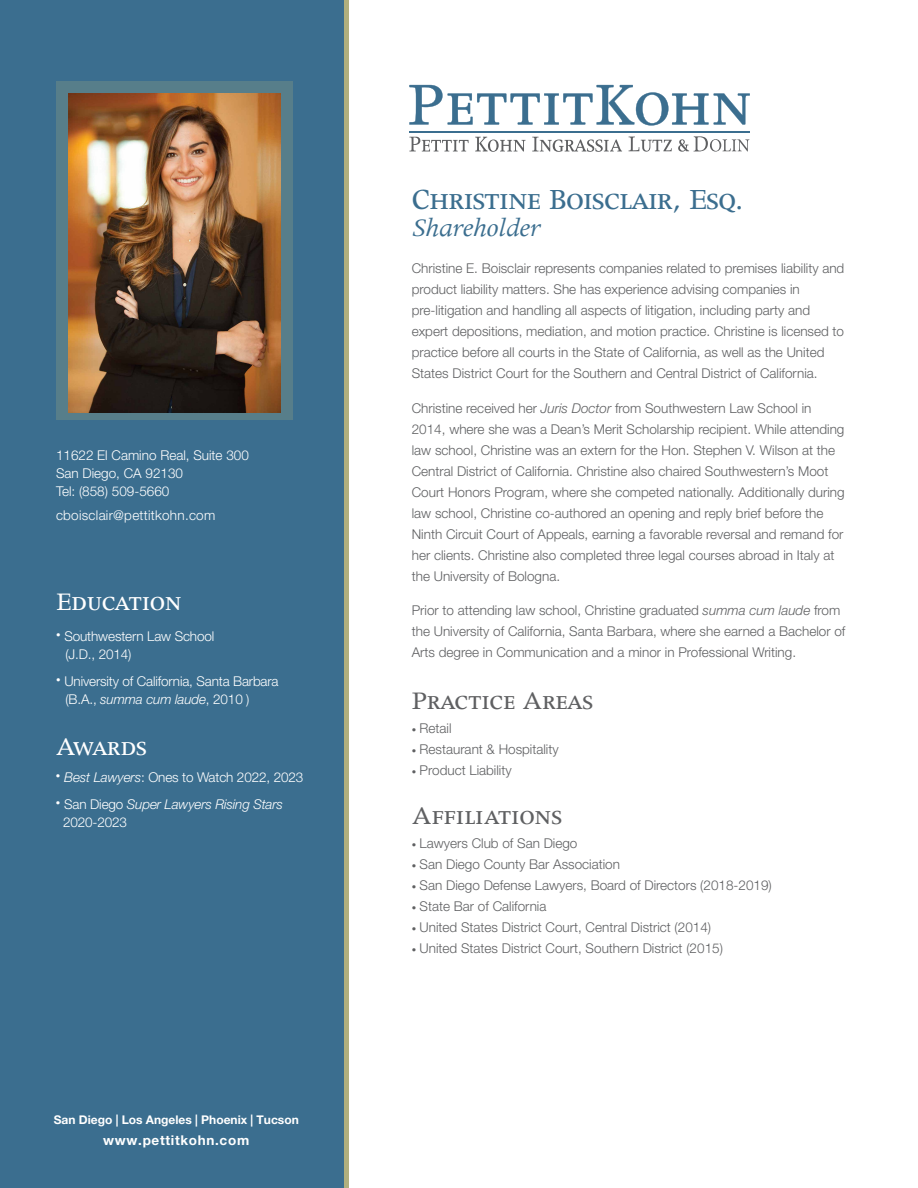
<style>
.page{position:relative;width:918px;height:1188px;background:#fff}
.page>*{position:absolute;margin:0;border:0;box-sizing:border-box;transform-origin:0 0}
.t1{font:33px "Apollo MT SC";letter-spacing:-.01em;color:#3b6e8f}
.t2{font:28.5px "Apollo MT SC";color:#5f6062}
.t3{font:28.5px "Apollo MT SC";letter-spacing:-.01em;color:#fff}
.t4{font:28.5px "Apollo MT Italic Os F";letter-spacing:-.01em;color:#3b6e8f}
.t5{font:300 13.5px/21px "Helvetica Neue";color:#5f6062}
.t6{font:300 13.5px/18px "Helvetica Neue";letter-spacing:-.01em;color:#fff}
.t7{font:italic 300 13.5px/18px "Helvetica Neue";letter-spacing:-.01em;color:#fff}
.t8{font:300 13.5px "Helvetica Neue";letter-spacing:.02em;color:#fff}
.t9{font:700 13.5px "Helvetica Neue";letter-spacing:.05em;color:#fff}
.t10{font:700 12px "Helvetica Neue";color:#fff}
.s1{font-style:italic}
.s2{font-style:normal}
.s3{font-size:9px}
</style>
<div class="page">
<div style="left:0;top:0;width:348px;height:1188px;background:#3b6e8f"></div>
<div style="left:56px;top:81px;width:237px;height:339px;background:#577e8a"></div>
<div style="left:344px;top:0;width:5px;height:1188px;background:#b0af7e"></div>
<svg style="left:409px;top:137px;width:60px;height:14px"></svg>
<svg style="left:475px;top:137px;width:51px;height:15px"></svg>
<svg style="left:532px;top:137px;width:90px;height:15px"></svg>
<svg style="left:629px;top:137px;width:43px;height:15px"></svg>
<svg style="left:409px;top:85px;width:341px;height:41px"></svg>
<hr style="left:409px;top:131px;width:341px;height:1px;background:#3b6e8f">
<svg style="left:678px;top:136px;width:71px;height:16px"></svg>
<img style="left:69px;top:94px;width:212px;height:318px">
<p class="t6" style="left:56px;top:446px;width:194px">11622 El Camino Real, Suite 300<br>San Diego, CA 92130<br>Tel: (858) 509-5660</p>
<p class="t8" style="left:56px;top:507px;width:161px">cboisclair@pettitkohn.com</p>
<h2 class="t3" style="left:56px;top:587px;width:127px">Education</h2>
<p class="t6" style="left:65px;top:627px;width:150px;text-indent:-9px"><sup>•</sup> Southwestern Law School (J.D., 2014)</p>
<p class="t6" style="left:65px;top:672px;width:215px;text-indent:-9px"><sup>•</sup> University of California, Santa Barbara (B.A., <span class="s1">summa cum laude</span>, 2010 )</p>
<h2 class="t3" style="left:56px;top:733px;width:93px">Awards</h2>
<p class="t6" style="left:56px;top:768px;width:249px"><sup>•</sup> <span class="s1">Best Lawyers</span>: Ones to Watch 2022, 2023</p>
<p class="t7" style="left:63px;top:796px;width:222px;text-indent:-7px"><sup>•</sup> <span class="s2">San Diego</span> Super Lawyers Rising Stars<br><span class="s2">2020-2023</span></p>
<p class="t10" style="left:54px;top:1112px;width:247px">San Diego | Los Angeles | Phoenix | Tucson</p>
<p class="t9" style="left:103px;top:1132px;width:147px">www.pettitkohn.com</p>
<h1 class="t1" style="left:412px;top:183px;width:334px">Christine Boisclair, Esq.</h1>
<h2 class="t4" style="left:412px;top:213px;width:130px">Shareholder</h2>
<p class="t5" style="left:412px;top:258px;width:434px">Christine E. Boisclair represents companies related to premises liability and product liability matters. She has experience advising companies in pre-litigation and handling all aspects of litigation, including party and expert depositions, mediation, and motion practice. Christine is licensed to practice before all courts in the State of California, as well as the United States District Court for the Southern and Central District of California.</p>
<p class="t5" style="left:412px;top:397px;width:434px">Christine received her <span class="s1">Juris Doctor</span> from Southwestern Law School in 2014, where she was a Dean’s Merit Scholarship recipient. While attending law school, Christine was an extern for the Hon. Stephen V. Wilson at the Central District of California. Christine also chaired Southwestern’s Moot Court Honors Program, where she competed nationally. Additionally during law school, Christine co-authored an opening and reply brief before the Ninth Circuit Court of Appeals, earning a favorable reversal and remand for her clients. Christine also completed three legal courses abroad in Italy at the University of Bologna.</p>
<p class="t5" style="left:412px;top:600px;width:435px">Prior to attending law school, Christine graduated <span class="s1">summa cum laude</span> from the University of California, Santa Barbara, where she earned a Bachelor of<br>Arts degree in Communication and a minor in Professional Writing.</p>
<h2 class="t2" style="left:412px;top:687px;width:183px">Practice Areas</h2>
<p class="t5" style="left:412px;top:717px;width:41px"><span class="s3">•</span> Retail</p>
<p class="t5" style="left:412px;top:738px;width:148px"><span class="s3">•</span> Restaurant &amp; Hospitality</p>
<p class="t5" style="left:412px;top:759px;width:101px"><span class="s3">•</span> Product Liability</p>
<h2 class="t2" style="left:412px;top:801px;width:152px">Affiliations</h2>
<p class="t5" style="left:412px;top:832px;width:167px"><span class="s3">•</span> Lawyers Club of San Diego</p>
<p class="t5" style="left:412px;top:853px;width:210px"><span class="s3">•</span> San Diego County Bar Association</p>
<p class="t5" style="left:412px;top:874px;width:361px"><span class="s3">•</span> San Diego Defense Lawyers, Board of Directors (2018-2019)</p>
<p class="t5" style="left:412px;top:895px;width:136px"><span class="s3">•</span> State Bar of California</p>
<p class="t5" style="left:412px;top:916px;width:301px"><span class="s3">•</span> United States District Court, Central District (2014)</p>
<p class="t5" style="left:412px;top:937px;width:313px"><span class="s3">•</span> United States District Court, Southern District (2015)</p>
</div>
